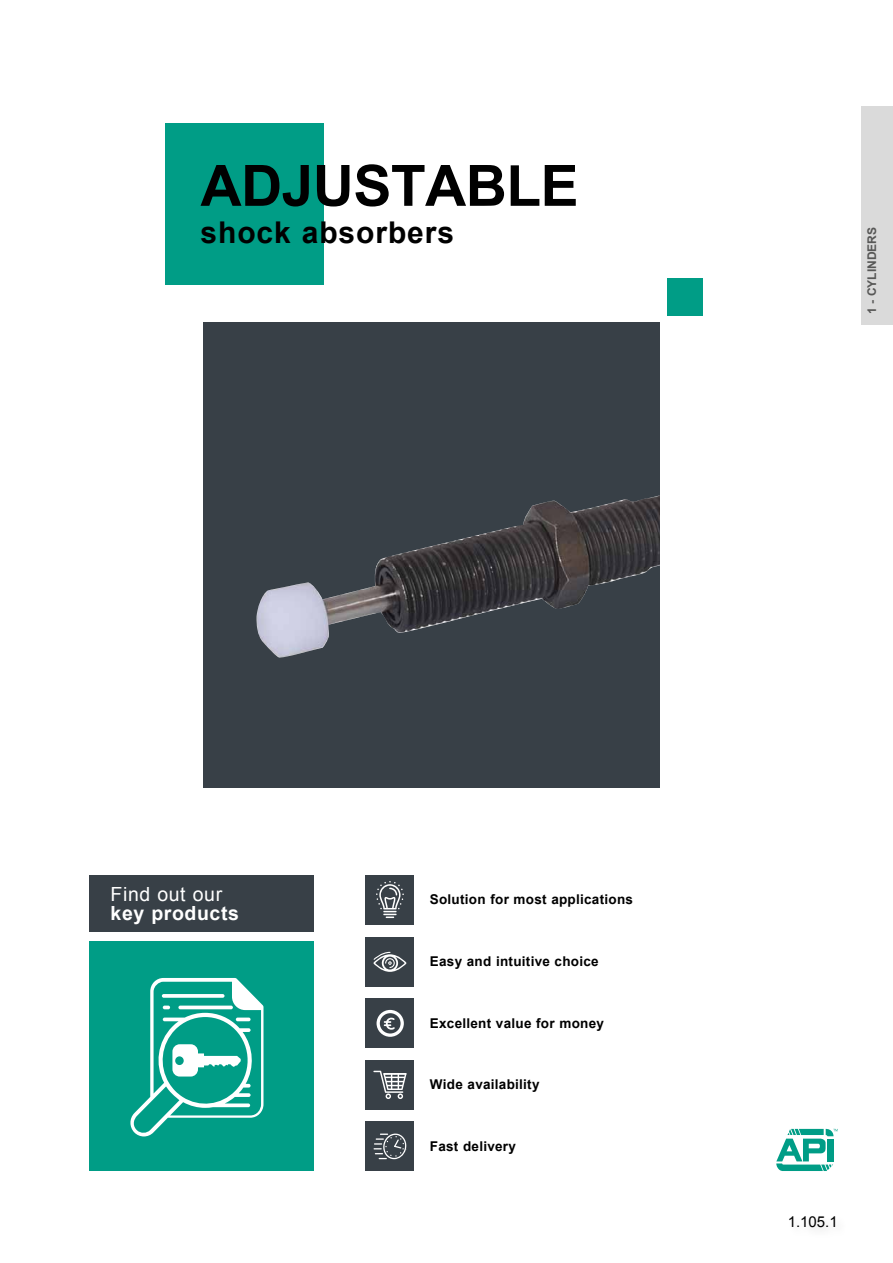
<style>
.page{position:relative;width:893px;height:1263px;background:#fff}
.page>*{position:absolute;margin:0;border:0;box-sizing:border-box;transform-origin:0 0}
.t1{font:700 57px "Arial";letter-spacing:-.01em;color:#000}
.t2{font:700 30px "Arial";letter-spacing:.03em;color:#000}
.t3{font:700 19.5px "Arial";letter-spacing:.03em;color:#fff}
.t4{font:19.5px "Arial";letter-spacing:.03em;color:#fff}
.t5{font:15px "Arial";color:#000}
.t6{font:700 13.5px "Arial";letter-spacing:.02em;color:#000}
.t7{font:700 12px "Arial";color:#575756}
</style>
<div class="page">
<div style="left:203px;top:323px;width:457px;height:465px;background:#384047"></div>
<div style="left:667px;top:278px;width:36px;height:37px;background:#009d86"></div>
<div style="left:165px;top:123px;width:159px;height:162px;background:#009d86"></div>
<svg style="left:776px;top:1128px;width:62px;height:43px"></svg>
<div style="left:89px;top:942px;width:225px;height:229px;background:#009d86"></div>
<div style="left:89px;top:875px;width:225px;height:56px;background:#384047"></div>
<svg style="left:130px;top:978px;width:133px;height:158px"></svg>
<svg style="left:236px;top:1017px;width:15px;height:4px"></svg>
<svg style="left:178px;top:1005px;width:55px;height:4px"></svg>
<div style="left:366px;top:875px;width:48px;height:49px;background:#384047"></div>
<div style="left:366px;top:937px;width:48px;height:49px;background:#384047"></div>
<div style="left:366px;top:999px;width:48px;height:49px;background:#384047"></div>
<div style="left:366px;top:1060px;width:48px;height:49px;background:#384047"></div>
<div style="left:366px;top:1122px;width:48px;height:49px;background:#384047"></div>
<svg style="left:376px;top:881px;width:28px;height:37px"></svg>
<svg style="left:373px;top:952px;width:33px;height:20px"></svg>
<svg style="left:377px;top:1010px;width:27px;height:27px"></svg>
<svg style="left:373px;top:1071px;width:33px;height:28px"></svg>
<svg style="left:374px;top:1133px;width:33px;height:26px"></svg>
<img style="left:256px;top:495px;width:404px;height:163px">
<div style="left:861px;top:106px;width:32px;height:219px;background:#dadada"></div>
<h1 class="t1" style="left:201px;top:148px;width:380px">ADJUSTABLE</h1>
<h2 class="t2" style="left:201px;top:213px;width:255px">shock absorbers</h2>
<p class="t7" style="left:864px;top:314px;width:89px;rotate:-90deg">1 - CYLINDERS</p>
<h3 class="t4" style="left:111px;top:881px;width:113px">Find out our</h3>
<h3 class="t3" style="left:111px;top:900px;width:130px">key products</h3>
<p class="t6" style="left:430px;top:890px;width:205px">Solution for most applications</p>
<p class="t6" style="left:430px;top:952px;width:170px">Easy and intuitive choice</p>
<p class="t6" style="left:430px;top:1014px;width:176px">Excellent value for money</p>
<p class="t6" style="left:430px;top:1075px;width:111px">Wide availability</p>
<p class="t6" style="left:430px;top:1137px;width:88px">Fast delivery</p>
<p class="t5" style="left:788px;top:1212px;width:52px">1.105.1</p>
</div>
